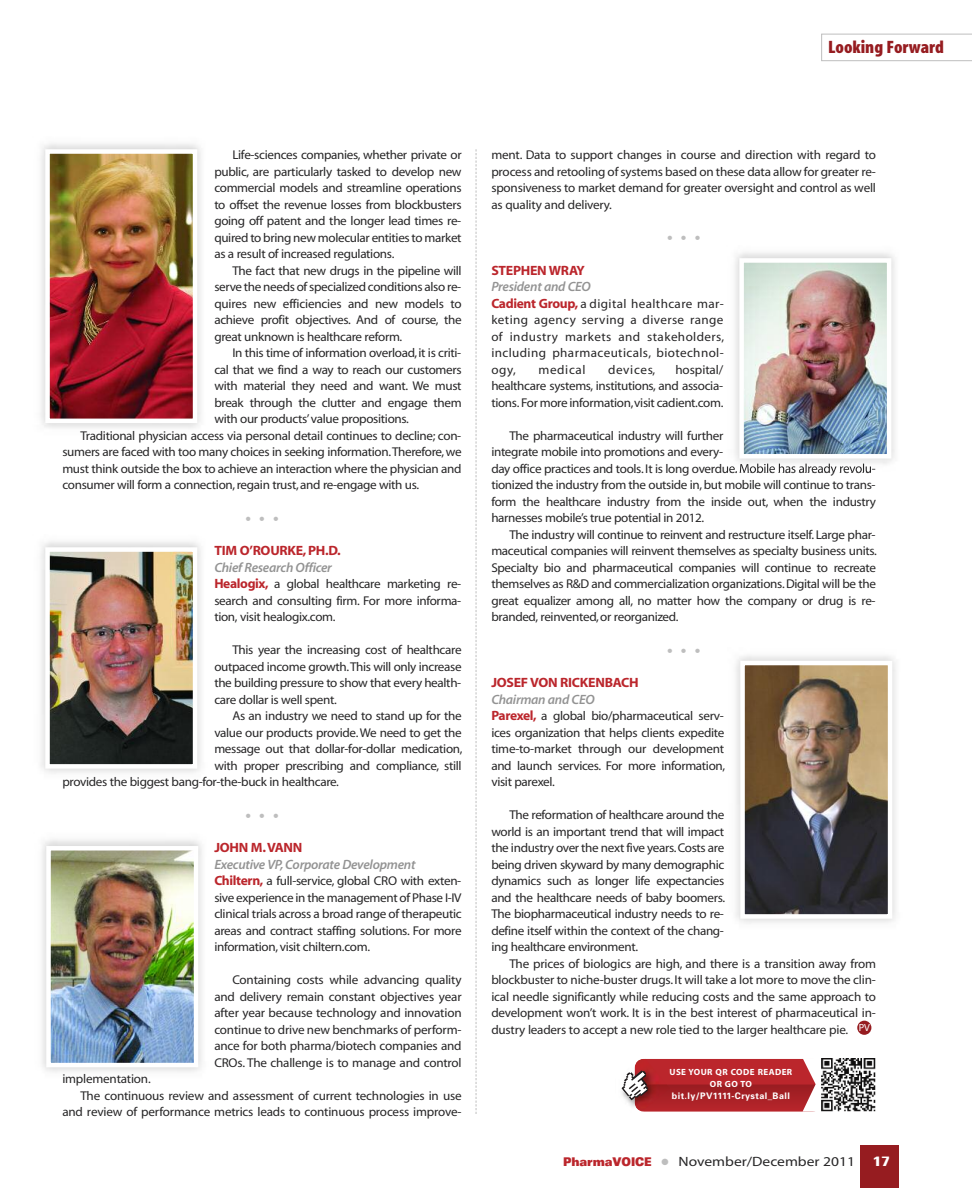
<style>
.page{position:relative;width:972px;height:1188px;background:#fff}
.page>*{position:absolute;margin:0;border:0;box-sizing:border-box;transform-origin:0 0}
.t1{font:18px "Myriad MM 830 wt 300 wd";color:#961c20;scale:1.05 1}
.t2{font:18px "Myriad MM 565 wt 600 wd";color:#bebebe}
.t3{font:13.5px "Myriad MM It 565 wt 600 wd";letter-spacing:-.02em;color:#939393}
.t4{font:13.5px "Myriad MM 700 wt 600 wd";letter-spacing:-.02em;color:#bb262c}
.t5{font:13.5px "Myriad MM 400 wt 600 wd";color:#272627;scale:1.15 1}
.t6{font:700 condensed 13.5px "Univers";color:#fff;scale:1.4 1}
.t7{font:12.75px/16.5px "Myriad MM 400 wt 600 wd";letter-spacing:-.025em;color:#272627;text-align:justify}
.t8{font:12.75px "Myriad MM 400 wt 600 wd";letter-spacing:.05em;color:#272627}
.t9{font:700 9px "Univers";letter-spacing:.045em;color:#fff}
.t10{font:9px/12px "Myriad MM 700 wt 600 wd";letter-spacing:.045em;color:#fff;text-align:center}
.s1{font-family:"Myriad MM 700 wt 600 wd";font-size:13.5px;color:#bb262c}
.s2{font-family:"Univers";font-weight:900;font-stretch:expanded;font-size:12px;color:#bb262c}
.s3{color:#bebebe}
</style>
<div class="page">
<div style="left:860px;top:1145px;width:39px;height:43px;background:#961c20"></div>
<img style="left:50px;top:154px;width:142px;height:264px">
<div style="left:45px;top:149px;width:152px;height:274px;border:4px solid #fff"></div>
<img style="left:50px;top:552px;width:142px;height:212px">
<div style="left:45px;top:547px;width:152px;height:222px;border:4px solid #fff"></div>
<img style="left:51px;top:851px;width:142px;height:211px">
<div style="left:46px;top:846px;width:152px;height:221px;border:4px solid #fff"></div>
<img style="left:745px;top:666px;width:142px;height:248px">
<div style="left:740px;top:661px;width:152px;height:258px;border:4px solid #fff"></div>
<div style="left:857px;top:1021px;width:14px;height:14px;background:#961c20;border-radius:7px"></div>
<svg style="left:476px;top:149px;width:1px;height:965px"></svg>
<svg style="left:821px;top:34px;width:151px;height:27px"></svg>
<img style="left:727px;top:252px;width:168px;height:220px">
<img style="left:744px;top:263px;width:142px;height:191px">
<div style="left:739px;top:258px;width:152px;height:201px;border:4px solid #fff"></div>
<svg style="left:622px;top:1058px;width:200px;height:54px;background:#ba454a"></svg>
<svg style="left:822px;top:1058px;width:54px;height:54px"></svg>
<img style="left:822px;top:1058px;width:53px;height:53px">
<h1 class="t1" style="left:828px;top:41px;width:112px">Looking Forward</h1>
<p class="t7" style="left:214px;top:148px;width:249px;text-indent:18px">Life-sciences companies, whether private or public, are particularly tasked to develop new commercial models and streamline operations to offset the revenue losses from blockbusters going off patent and the longer lead times re&shy;quired to bring new molecular entities to market as a result of increased regulations.</p>
<p class="t7" style="left:214px;top:263px;width:249px;text-indent:18px">The fact that new drugs in the pipeline will serve the needs of specialized conditions also re&shy;quires new efficiencies and new models to achieve profit objectives. And of course, the great unknown is healthcare reform.</p>
<p class="t7" style="left:232px;top:346px;width:230px">In this time of information overload,it is criti-</p>
<p class="t7" style="left:214px;top:362px;width:249px">cal that we find a way to reach our customers</p>
<p class="t7" style="left:214px;top:379px;width:249px">with material they need and want. We must</p>
<p class="t7" style="left:214px;top:395px;width:249px">break through the clutter and engage them</p>
<p class="t7" style="left:214px;top:412px;width:196px">with our products’value propositions.</p>
<p class="t7" style="left:80px;top:428px;width:382px">Traditional physician access via personal detail continues to decline; con-</p>
<p class="t7" style="left:62px;top:445px;width:401px">sumers are faced with too many choices in seeking information.Therefore,we</p>
<p class="t7" style="left:62px;top:461px;width:401px">must think outside the box to achieve an interaction where the physician and</p>
<p class="t7" style="left:62px;top:478px;width:358px">consumer will form a connection,regain trust,and re-engage with us.</p>
<h1 class="t2" style="left:245px;top:512px;width:35px">•••</h1>
<p class="t4" style="left:214px;top:546px;width:128px">TIM O’ROURKE,PH.D.</p>
<p class="t3" style="left:214px;top:562px;width:119px">Chief Research Officer</p>
<p class="t7" style="left:214px;top:577px;width:248px"><span class="s1">Healogix,</span> a global healthcare marketing re&shy;search and consulting firm. For more informa&shy;tion, visit healogix.com.</p>
<p class="t7" style="left:214px;top:643px;width:249px;text-indent:18px">This year the increasing cost of healthcare outpaced income growth.This will only increase the building pressure to show that every health&shy;care dollar is well spent.</p>
<p class="t7" style="left:232px;top:709px;width:231px">As an industry we need to stand up for the</p>
<p class="t7" style="left:214px;top:725px;width:249px">value our products provide.We need to get the</p>
<p class="t7" style="left:214px;top:742px;width:250px">message out that dollar-for-dollar medication,</p>
<p class="t7" style="left:214px;top:758px;width:249px">with proper prescribing and compliance, still</p>
<p class="t7" style="left:62px;top:775px;width:278px">provides the biggest bang-for-the-buck in healthcare.</p>
<h1 class="t2" style="left:245px;top:809px;width:35px">•••</h1>
<p class="t4" style="left:214px;top:843px;width:90px">JOHN M.VANN</p>
<p class="t3" style="left:214px;top:859px;width:203px">Executive VP,Corporate Development</p>
<p class="t7" style="left:214px;top:874px;width:249px"><span class="s1">Chiltern,</span> a full-service, global CRO with exten&shy;sive experience in the management of Phase I-IV clinical trials across a broad range of therapeutic areas and contract staffing solutions. For more information,visit chiltern.com.</p>
<p class="t7" style="left:214px;top:973px;width:249px;text-indent:18px">Containing costs while advancing quality and delivery remain constant objectives year after year because technology and innovation continue to drive new benchmarks of perform&shy;ance for both pharma/biotech companies and CROs. The challenge is to manage and control</p>
<p class="t7" style="left:62px;top:1072px;width:90px">implementation.</p>
<p class="t7" style="left:80px;top:1088px;width:383px">The continuous review and assessment of current technologies in use</p>
<p class="t7" style="left:62px;top:1105px;width:401px">and review of performance metrics leads to continuous process improve-</p>
<p class="t7" style="left:491px;top:148px;width:386px">ment. Data to support changes in course and direction with regard to process and retooling of systems based on these data allow for greater re&shy;sponsiveness to market demand for greater oversight and control as well as quality and delivery.</p>
<h1 class="t2" style="left:667px;top:231px;width:35px">•••</h1>
<p class="t4" style="left:491px;top:265px;width:95px">STEPHEN WRAY</p>
<p class="t3" style="left:491px;top:282px;width:101px">President and CEO</p>
<p class="t7" style="left:491px;top:296px;width:234px"><span class="s1">Cadient Group,</span> a digital healthcare mar&shy;keting agency serving a diverse range of industry markets and stakeholders, including pharmaceuticals, biotechnol&shy;ogy,</p>
<p class="t7" style="left:491px;top:362px;width:234px;text-indent:184px">hospital/ healthcare systems, institutions, and associa&shy;tions. For more information,visit cadient.com.</p>
<p class="t7" style="left:491px;top:428px;width:386px;text-align:left;text-indent:18px">The pharmaceutical industry will further<br>integrate mobile into promotions and every-<br>day office practices and tools.It is long overdue.Mobile has already revolu&shy;tionized the industry from the outside in,but mobile will continue to trans&shy;form the healthcare industry from the inside out, when the industry harnesses mobile’s true potential in 2012.</p>
<p class="t7" style="left:491px;top:527px;width:387px;text-indent:18px">The industry will continue to reinvent and restructure itself.Large phar&shy;maceutical companies will reinvent themselves as specialty business units.<br>Specialty bio and pharmaceutical companies will continue to recreate themselves as R&amp;D and commercialization organizations.Digital will be the great equalizer among all, no matter how the company or drug is re&shy;branded, reinvented,or reorganized.</p>
<h1 class="t2" style="left:667px;top:644px;width:35px">•••</h1>
<p class="t4" style="left:491px;top:678px;width:149px">JOSEF VON RICKENBACH</p>
<p class="t3" style="left:491px;top:694px;width:105px">Chairman and CEO</p>
<p class="t7" style="left:491px;top:709px;width:235px"><span class="s1">Parexel,</span> a global bio/pharmaceutical serv&shy;ices organization that helps clients expedite time-to-market through our development and launch services. For more information, visit parexel.</p>
<p class="t7" style="left:491px;top:808px;width:235px;text-indent:18px">The reformation of healthcare around the world is an important trend that will impact the industry over the next five years.Costs are being driven skyward by many demographic dynamics such as longer life expectancies and the healthcare needs of baby boomers.<br>The biopharmaceutical industry needs to re&shy;define itself within the context of the chang&shy;ing healthcare environment.</p>
<p class="t7" style="left:491px;top:956px;width:386px;text-indent:18px">The prices of biologics are high, and there is a transition away from blockbuster to niche-buster drugs.It will take a lot more to move the clin&shy;ical needle significantly while reducing costs and the same approach to development won’t work. It is in the best interest of pharmaceutical in&shy;dustry leaders to accept a new role tied to the larger healthcare pie. <sup>PV</sup></p>
<p class="t8" style="left:538px;top:365px;width:49px">medical</p>
<p class="t8" style="left:608px;top:365px;width:49px">devices,</p>
<p class="t10" style="left:669px;top:1067px;width:124px">USE YOUR QR CODE READER<br>OR GO TO</p>
<p class="t9" style="left:672px;top:1093px;width:119px">bit.ly/PV1111-Crystal_Ball</p>
<p class="t5" style="left:563px;top:1156px;width:255px"><span class="s2">PharmaVOICE</span> <span class="s3">●</span> November/December 2011</p>
<p class="t6" style="left:873px;top:1156px;width:13px">17</p>
</div>
